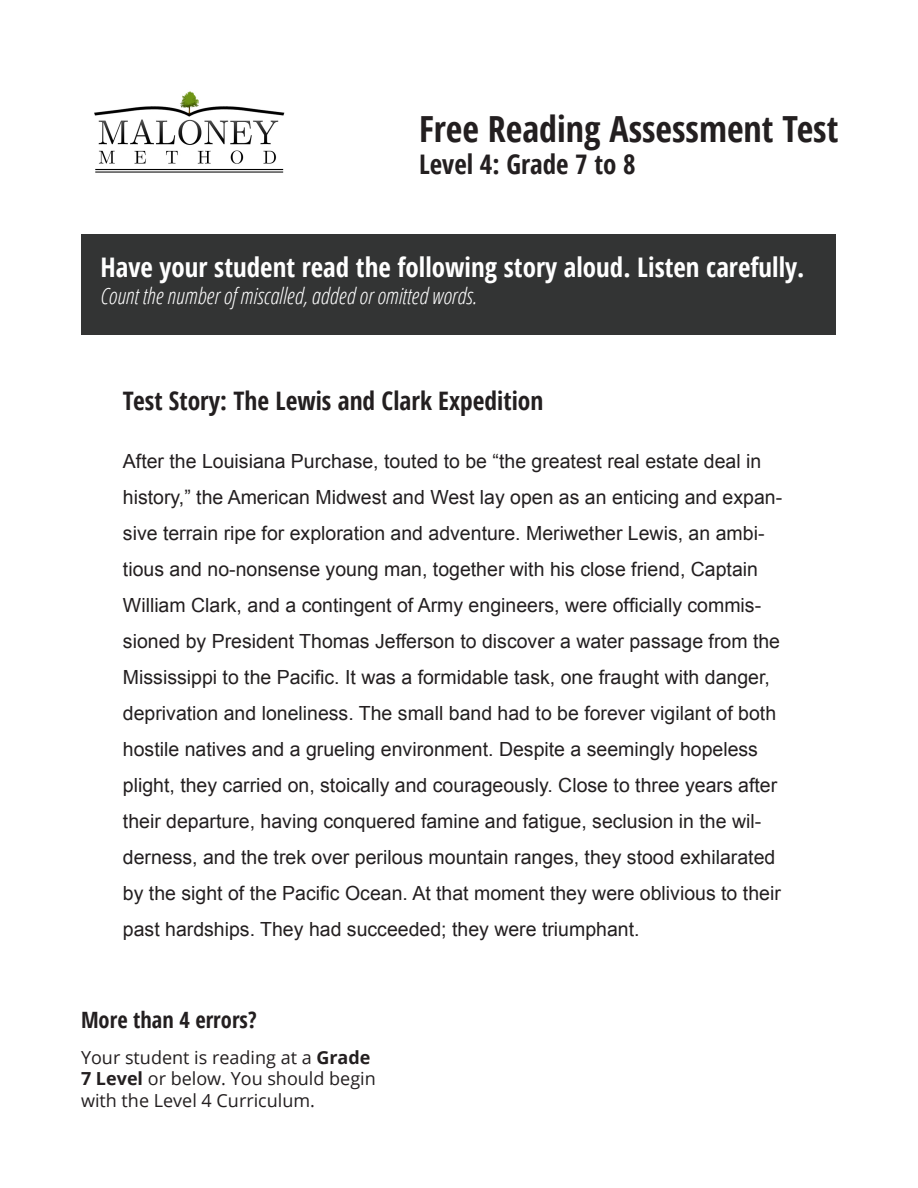
<style>
.page{position:relative;width:918px;height:1188px;background:#fff}
.page>*{position:absolute;margin:0;border:0;box-sizing:border-box;transform-origin:0 0}
.t1{font:700 condensed 36px "Open Sans";color:#231f20}
.t2{font:700 condensed 27px "Open Sans";color:#fff}
.t3{font:700 condensed 27px "Open Sans";color:#231f20}
.t4{font:700 condensed 25.5px "Open Sans";color:#231f20}
.t5{font:italic 300 condensed 22.5px "Open Sans";color:#fff}
.t6{font:700 condensed 22.5px "Open Sans";color:#231f20}
.t7{font:19.5px/36px "Arial";color:#231f20}
.t8{font:18px/21.6px "Open Sans";color:#231f20}
.s1{font-weight:700}
</style>
<div class="page">
<img style="left:94px;top:91px;width:191px;height:82px">
<div style="left:82px;top:234px;width:754px;height:100px;background:#333434"></div>
<p class="t1" style="left:419px;top:103px;width:421px">Free Reading Assessment Test</p>
<p class="t3" style="left:419px;top:145px;width:218px">Level 4: Grade 7 to 8</p>
<p class="t2" style="left:100px;top:248px;width:706px">Have your student read the following story aloud. Listen carefully.</p>
<p class="t5" style="left:100px;top:281px;width:378px">Count the number of miscalled, added or omitted words.</p>
<p class="t4" style="left:123px;top:383px;width:422px">Test Story: The Lewis and Clark Expedition</p>
<p class="t7" style="left:123px;top:443px;width:661px">After the Louisiana Purchase, touted to be “the greatest real estate deal in history,” the American Midwest and West lay open as an enticing and expan&shy;sive terrain ripe for exploration and adventure. Meriwether Lewis, an ambi&shy;tious and no-nonsense young man, together with his close friend, Captain William Clark, and a contingent of Army engineers, were officially commis&shy;sioned by President Thomas Jefferson to discover a water passage from the Mississippi to the Pacific. It was a formidable task, one fraught with danger, deprivation and loneliness. The small band had to be forever vigilant of both hostile natives and a grueling environment. Despite a seemingly hopeless plight, they carried on, stoically and courageously. Close to three years after their departure, having conquered famine and fatigue, seclusion in the wil&shy;derness, and the trek over perilous mountain ranges, they stood exhilarated by the sight of the Pacific Ocean. At that moment they were oblivious to their past hardships. They had succeeded; they were triumphant.</p>
<p class="t6" style="left:81px;top:1004px;width:177px">More than 4 errors?</p>
<p class="t8" style="left:81px;top:1046px;width:296px">Your student is reading at a <span class="s1">Grade<br>7 Level</span> or below. You should begin with the Level 4 Curriculum.</p>
</div>
